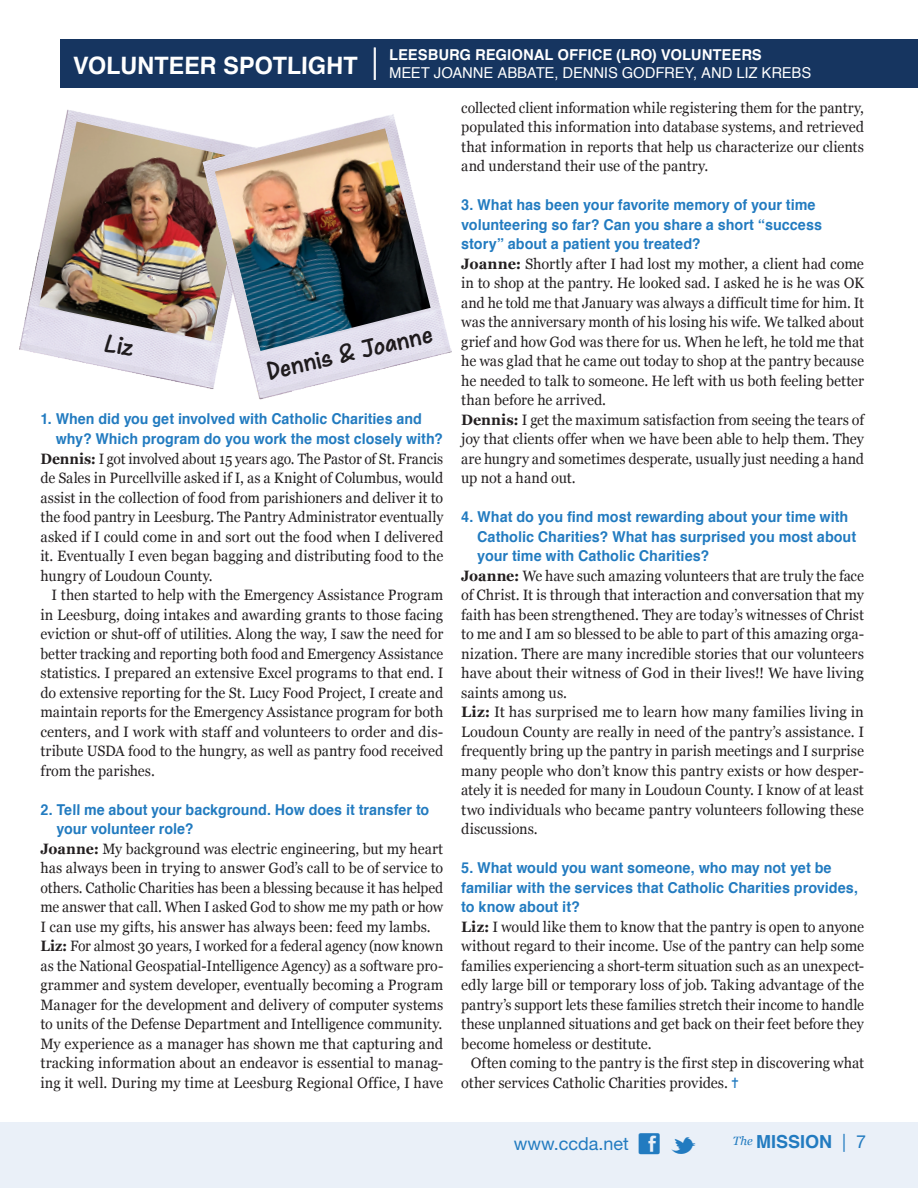
<style>
.page{position:relative;width:918px;height:1188px;background:#fff}
.page>*{position:absolute;margin:0;border:0;box-sizing:border-box;transform-origin:0 0}
.t1{font:700 36px "Maku";color:#231f20}
.t2{font:700 24px "Helvetica";color:#fff}
.t3{font:700 18px "Helvetica";color:#227bc0}
.t4{font:18px "Helvetica Neue LT";color:#227bc0}
.t5{font:15px/19.5px "Georgia";color:#231f20;scale:.94 1}
.t6{font:15px/19.5px "Georgia";color:#231f20;scale:.96 1}
.t7{font:15px/19.5px "Georgia";color:#231f20;text-align:justify;scale:.95 1}
.t8{font:15px/19.5px "Georgia";color:#231f20;text-align:justify;scale:.92 1}
.t9{font:700 15px/19.5px "Helvetica";color:#227bc0;scale:.95 1}
.t10{font:15px/19.5px "Georgia";color:#231f20;text-align:justify;scale:.93 1}
.t11{font:700 15px/19.5px "Helvetica";color:#227bc0;scale:.94 1}
.t12{font:15px "Helvetica";color:#fff}
.t13{font:700 15px "Helvetica";color:#fff}
.s1{font-weight:700}
.s2{color:#227bc0}
.s3{font-family:"Helvetica Neue LT";font-weight:400}
</style>
<div class="page">
<div style="left:0;top:1122px;width:918px;height:66px;background:#eaf0f8"></div>
<img style="left:20px;top:109px;width:432px;height:291px">
<div style="left:61px;top:39px;width:857px;height:48px;background:#163560"></div>
<hr style="left:375px;top:48px;width:1px;height:32px;background:#fff">
<hr style="left:374px;top:48px;width:1px;height:32px;background:#fff">
<img style="left:215px;top:128px;width:216px;height:223px">
<img style="left:39px;top:122px;width:188px;height:219px">
<svg style="left:105px;top:334px;width:29px;height:23px"></svg>
<h2 class="t2" style="left:73px;top:46px;width:287px">VOLUNTEER SPOTLIGHT</h2>
<p class="t13" style="left:389px;top:43px;width:375px">LEESBURG REGIONAL OFFICE (LRO) VOLUNTEERS</p>
<p class="t12" style="left:389px;top:61px;width:424px">MEET JOANNE ABBATE, DENNIS GODFREY, AND LIZ KREBS</p>
<h1 class="t1" style="left:261px;top:347px;width:172px;rotate:-13deg">Dennis &amp; Joanne</h1>
<p class="t11" style="left:56px;top:409px;width:414px;text-indent:-15px">1. When did you get involved with Catholic Charities and why? Which program do you work the most closely with?</p>
<p class="t8" style="left:40px;top:448px;width:440px"><span class="s1">Dennis:</span> I got involved about 15 years ago. The Pastor of St. Francis de Sales in Purcellville asked if I, as a Knight of Columbus, would assist in the collection of food from parishioners and deliver it to the food pantry in Leesburg. The Pantry Administrator eventually asked if I could come in and sort out the food when I delivered it. Eventually I even began bagging and distributing food to the hungry of Loudoun County.</p>
<p class="t5" style="left:40px;top:584px;width:430px;text-align:justify;text-indent:11px">I then started to help with the Emergency Assistance Program in Leesburg, doing intakes and awarding grants to those facing eviction or shut-off of utilities. Along the way, I saw the need for better tracking and reporting both food and Emergency Assistance statistics. I prepared an extensive Excel programs to that end. I do extensive reporting for the St. Lucy Food Project, I create and maintain reports for the Emergency Assistance program for both centers, and I work with staff and volunteers to order and dis&shy;tribute USDA food to the hungry, as well as pantry food received from the parishes.</p>
<p class="t11" style="left:57px;top:800px;width:398px;text-indent:-16px">2. Tell me about your background. How does it transfer to your volunteer role?</p>
<p class="t5" style="left:40px;top:838px;width:430px"><span class="s1">Joanne:</span> My background was electric engineering, but my heart has always been in trying to answer God’s call to be of service to others. Catholic Charities has been a blessing because it has helped me answer that call. When I asked God to show me my path or how I can use my gifts, his answer has always been: feed my lambs.<br><span class="s1">Liz:</span> For almost 30 years, I worked for a federal agency (now known as the National Geospatial-Intelligence Agency) as a software pro&shy;grammer and system developer, eventually becoming a Program Manager for the development and delivery of computer systems to units of the Defense Department and Intelligence community.<br>My experience as a manager has shown me that capturing and tracking information about an endeavor is essential to manag&shy;ing it well. During my time at Leesburg Regional Office, I have</p>
<p class="t10" style="left:461px;top:97px;width:435px">collected client information while registering them for the pantry, populated this information into database systems, and retrieved that information in reports that help us characterize our clients and understand their use of the pantry.</p>
<p class="t9" style="left:461px;top:195px;width:382px">3. What has been your favorite memory of your time volunteering so far? Can you share a short “success story” about a patient you treated?</p>
<p class="t6" style="left:461px;top:253px;width:421px"><span class="s1">Joanne:</span> Shortly after I had lost my mother, a client had come in to shop at the pantry. He looked sad. I asked he is he was OK and he told me that January was always a difficult time for him. It was the anniversary month of his losing his wife. We talked about grief and how God was there for us. When he left, he told me that he was glad that he came out today to shop at the pantry because he needed to talk to someone. He left with us both feeling better than before he arrived.<br><span class="s1">Dennis:</span> I get the maximum satisfaction from seeing the tears of joy that clients offer when we have been able to help them. They are hungry and sometimes desperate, usually just needing a hand up not a hand out.</p>
<p class="t9" style="left:477px;top:507px;width:401px;text-indent:-16px">4. What do you find most rewarding about your time with<br>Catholic Charities? What has surprised you most about your time with Catholic Charities?</p>
<p class="t5" style="left:461px;top:565px;width:430px"><span class="s1">Joanne:</span> We have such amazing volunteers that are truly the face of Christ. It is through that interaction and conversation that my faith has been strengthened. They are today’s witnesses of Christ to me and I am so blessed to be able to part of this amazing orga&shy;nization. There are many incredible stories that our volunteers have about their witness of God in their lives!! We have living saints among us.<br><span class="s1">Liz:</span> It has surprised me to learn how many families living in Loudoun County are really in need of the pantry’s assistance. I frequently bring up the pantry in parish meetings and I surprise many people who don’t know this pantry exists or how desper&shy;ately it is needed for many in Loudoun County. I know of at least two individuals who became pantry volunteers following these discussions.</p>
<p class="t9" style="left:461px;top:858px;width:420px">5. What would you want someone, who may not yet be familiar with the services that Catholic Charities provides, to know about it?</p>
<p class="t7" style="left:461px;top:916px;width:426px"><span class="s1">Liz:</span> I would like them to know that the pantry is open to anyone without regard to their income. Use of the pantry can help some families experiencing a short-term situation such as an unexpect&shy;edly large bill or temporary loss of job. Taking advantage of the pantry’s support lets these families stretch their income to handle these unplanned situations and get back on their feet before they become homeless or destitute.</p>
<p class="t7" style="left:461px;top:1052px;width:426px;text-indent:9px">Often coming to the pantry is the first step in discovering what other services Catholic Charities provides. <span class="s2">✝</span></p>
<p class="t4" style="left:514px;top:1133px;width:116px">www.ccda.net</p>
<p class="t3" style="left:671px;top:1127px;width:196px">▼ <sup>The</sup> MISSION <span class="s3">| 7</span></p>
</div>
